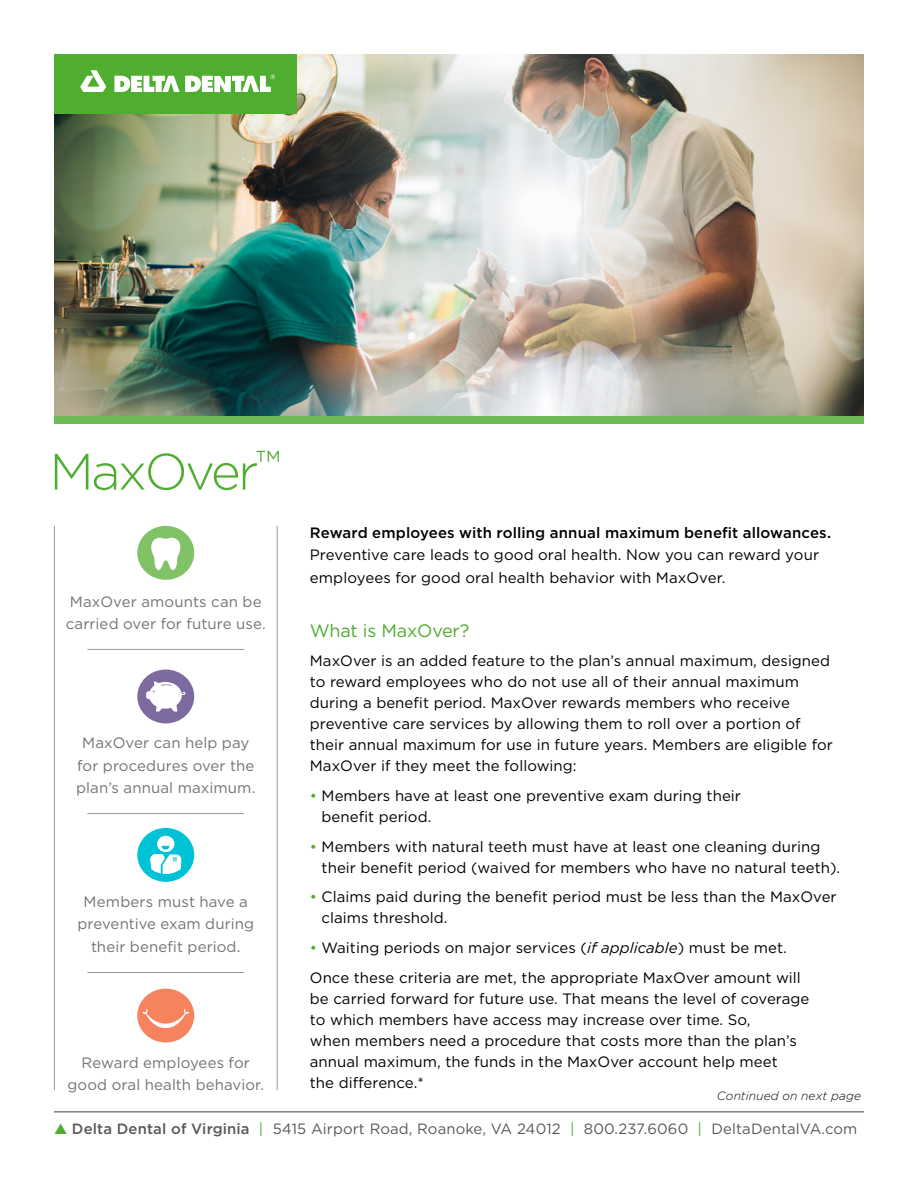
<style>
.page{position:relative;width:918px;height:1188px;background:#fff}
.page>*{position:absolute;margin:0;border:0;box-sizing:border-box;transform-origin:0 0}
.Headers{font:300 51px "Gotham";letter-spacing:-.05em;color:#4fad2f}
.Subhead{font:18px "Gotham";letter-spacing:-.01em;color:#4fad2f}
.Body{font:15px/21px "Gotham";letter-spacing:.005em;color:#000}
.Body_Copy{font:15px/22.5px "Gotham";letter-spacing:.005em;color:#737373;text-align:center}
.Body_Copy-2{font:15px/22.5px "Gotham";letter-spacing:.005em;color:#000}
.t1{font:14.85px "Gotham";letter-spacing:.01em;color:#595959}
.Body_Copy-3{font:italic 300 12px "Gotham";letter-spacing:.01em;color:#000}
.s1{font-weight:500}
.s2{color:#4fad2f}
.s3{font-style:italic}
</style>
<div class="page">
<hr style="left:54px;top:1112px;width:810px;height:1px;background:#404040">
<hr style="left:277px;top:526px;width:1px;height:564px;background:#999">
<hr style="left:54px;top:526px;width:1px;height:564px;background:#999">
<hr style="left:87px;top:649px;width:157px;height:1px;background:#999">
<hr style="left:87px;top:813px;width:157px;height:1px;background:#999">
<hr style="left:87px;top:972px;width:157px;height:1px;background:#999">
<div style="left:137px;top:526px;width:57px;height:54px;background:#81c266;border-radius:50%"></div>
<svg style="left:151px;top:537px;width:30px;height:33px"></svg>
<div style="left:137px;top:989px;width:57px;height:54px;background:#f5835d;border-radius:50%"></div>
<svg style="left:143px;top:1009px;width:46px;height:19px"></svg>
<div style="left:137px;top:670px;width:57px;height:53px;background:#7d6a9f;border-radius:50%"></div>
<svg style="left:146px;top:681px;width:39px;height:31px"></svg>
<div style="left:137px;top:828px;width:57px;height:54px;background:#00c2d6;border-radius:50%"></div>
<svg style="left:150px;top:836px;width:31px;height:38px"></svg>
<div style="left:54px;top:416px;width:810px;height:8px;background:#6eb951"></div>
<img style="left:54px;top:54px;width:810px;height:362px">
<div style="left:54px;top:54px;width:243px;height:60px;background:#4fad2f"></div>
<svg style="left:80px;top:70px;width:26px;height:22px"></svg>
<svg style="left:114px;top:75px;width:161px;height:17px"></svg>
<p class="Headers" style="left:50px;top:439px;width:233px">MaxOver<sup>™</sup></p>
<p class="Body_Copy" style="left:66px;top:590px;width:201px;text-align:left">MaxOver amounts can be carried over for future use.</p>
<p class="Body_Copy" style="left:76px;top:732px;width:181px">MaxOver can help pay for procedures over the plan’s annual maximum.</p>
<p class="Body_Copy" style="left:77px;top:890px;width:178px">Members must have a preventive exam during their benefit period.</p>
<p class="Body_Copy" style="left:68px;top:1051px;width:198px">Reward employees for good oral health behavior.</p>
<p class="Body_Copy-2" style="left:310px;top:521px;width:523px"><span class="s1">Reward employees with rolling annual maximum benefit allowances.<br></span>Preventive care leads to good oral health. Now you can reward your employees for good oral health behavior with MaxOver.</p>
<p class="Subhead" style="left:310px;top:619px;width:161px">What is MaxOver?</p>
<p class="Body" style="left:310px;top:650px;width:525px">MaxOver is an added feature to the plan’s annual maximum, designed to reward employees who do not use all of their annual maximum during a benefit period. MaxOver rewards members who receive preventive care services by allowing them to roll over a portion of their annual maximum for use in future years. Members are eligible for MaxOver if they meet the following:</p>
<p class="Body" style="left:322px;top:785px;width:421px;text-indent:-12px"><span class="s2">•</span> Members have at least one preventive exam during their benefit period.</p>
<p class="Body" style="left:322px;top:835px;width:520px;text-indent:-12px"><span class="s2">•</span> Members with natural teeth must have at least one cleaning during their benefit period (waived for members who have no natural teeth).</p>
<p class="Body" style="left:322px;top:886px;width:517px;text-indent:-12px"><span class="s2">•</span> Claims paid during the benefit period must be less than the MaxOver claims threshold.</p>
<p class="Body" style="left:310px;top:937px;width:478px"><span class="s2">•</span> Waiting periods on major services (<span class="s3">if applicable</span>) must be met.</p>
<p class="Body" style="left:310px;top:966px;width:501px">Once these criteria are met, the appropriate MaxOver amount will be carried forward for future use. That means the level of coverage to which members have access may increase over time. So,<br>when members need a procedure that costs more than the plan’s annual maximum, the funds in the MaxOver account help meet<br>the difference.*</p>
<p class="Body_Copy-3" style="left:717px;top:1088px;width:146px">Continued on next page</p>
<p class="t1" style="left:54px;top:1119px;width:805px"><span class="s2">▲</span> <span class="s1">Delta Dental of Virginia</span> <span class="s2">|</span> 5415 Airport Road, Roanoke, VA 24012 <span class="s2">|</span> 800.237.6060 <span class="s2">|</span> DeltaDentalVA.com</p>
</div>
